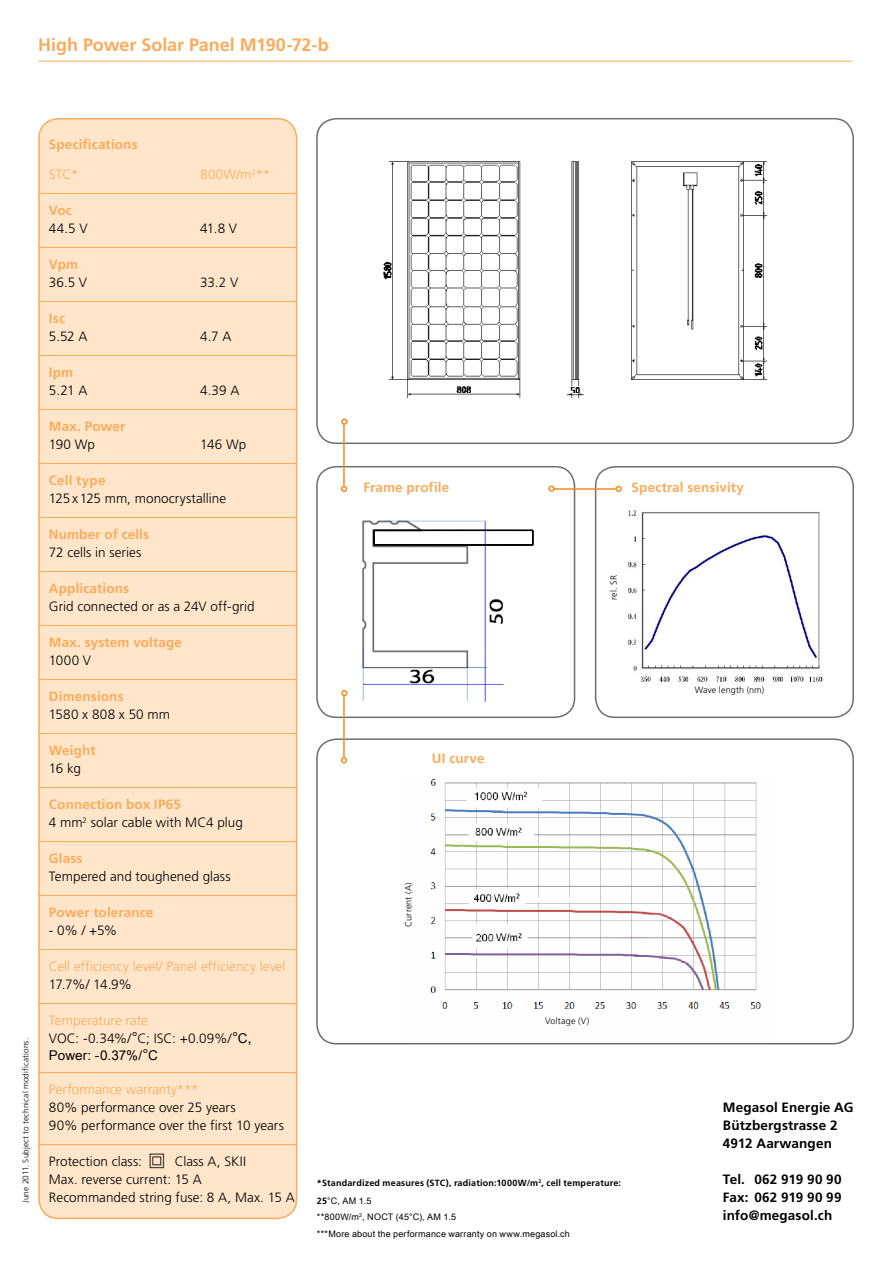
<style>
.page{position:relative;width:893px;height:1263px;background:#fff}
.page>*{position:absolute;margin:0;border:0;box-sizing:border-box;transform-origin:0 0}
.t1{font:700 18px "Frutiger LT Std";letter-spacing:-.005em;color:#faab5c}
.t2{font:300 13.5px/18px "Frutiger LT Std";letter-spacing:.005em;color:#000}
.t3{font:700 13.5px "Frutiger LT Std";letter-spacing:.01em;color:#faab5c}
.t4{font:700 13.5px/18px "Frutiger LT Std";letter-spacing:.01em;color:#000}
.t5{font:300 13.5px "Frutiger LT Std";letter-spacing:.005em;color:#faab5c}
.t6{font:13.5px "Arial Unicode MS";color:#000}
.t7{font:9px/16.5px "Arial Unicode MS";letter-spacing:.02em;color:#000}
.t8{font:700 9px "Frutiger LT Std";letter-spacing:.02em;color:#000}
.t9{font:300 9px "Frutiger LT Std";letter-spacing:.015em;color:#000}
.t10{font:300 8.25px "Frutiger LT Std";letter-spacing:.015em;color:#000}
.s1{font-weight:700;color:#faab5c}
.s2{color:#faab5c}
.s3{font-family:"Arial Unicode MS";font-weight:400;font-size:15px}
.s4{font-family:"Arial Unicode MS";font-weight:400}
.s5{font-size:15px}
.s6{font-family:"Frutiger LT Std";font-weight:700}
</style>
<div class="page">
<img style="left:628px;top:510px;width:195px;height:172px">
<div style="left:595px;top:466px;width:259px;height:252px;border:2px solid #6d6e71;border-radius:20px"></div>
<img style="left:430px;top:779px;width:331px;height:230px">
<div style="left:316px;top:738px;width:538px;height:306px;border:2px solid #6d6e71;border-radius:20px"></div>
<div style="left:39px;top:119px;width:258px;height:1099px;background:#ffe6ca;border-radius:20px"></div>
<div style="left:38px;top:118px;width:259px;height:1101px;border:2px solid #faab5c;border-radius:20px"></div>
<div style="left:316px;top:118px;width:538px;height:326px;border:2px solid #6d6e71;border-radius:20px"></div>
<hr style="left:38px;top:193px;width:259px;height:1px;background:#faab5c">
<hr style="left:38px;top:247px;width:259px;height:1px;background:#faab5c">
<hr style="left:38px;top:301px;width:259px;height:1px;background:#faab5c">
<hr style="left:38px;top:355px;width:259px;height:1px;background:#faab5c">
<hr style="left:38px;top:409px;width:259px;height:1px;background:#faab5c">
<hr style="left:38px;top:463px;width:259px;height:1px;background:#faab5c">
<hr style="left:38px;top:517px;width:259px;height:1px;background:#faab5c">
<hr style="left:38px;top:571px;width:259px;height:1px;background:#faab5c">
<hr style="left:38px;top:625px;width:259px;height:1px;background:#faab5c">
<hr style="left:38px;top:679px;width:259px;height:1px;background:#faab5c">
<hr style="left:38px;top:733px;width:259px;height:1px;background:#faab5c">
<hr style="left:38px;top:787px;width:259px;height:1px;background:#faab5c">
<hr style="left:38px;top:841px;width:259px;height:1px;background:#faab5c">
<hr style="left:38px;top:895px;width:259px;height:1px;background:#faab5c">
<hr style="left:38px;top:949px;width:259px;height:1px;background:#faab5c">
<hr style="left:38px;top:1003px;width:259px;height:1px;background:#faab5c">
<hr style="left:38px;top:1072px;width:259px;height:1px;background:#faab5c">
<hr style="left:38px;top:1144px;width:259px;height:1px;background:#faab5c">
<img style="left:149px;top:1153px;width:16px;height:16px">
<img style="left:362px;top:521px;width:142px;height:182px">
<div style="left:316px;top:466px;width:259px;height:252px;border:2px solid #6d6e71;border-radius:20px"></div>
<img style="left:383px;top:161px;width:385px;height:238px">
<svg style="left:373px;top:529px;width:161px;height:17px"></svg>
<div style="left:548px;top:485px;width:7px;height:7px;border:2px solid #f68b1f;border-radius:50%"></div>
<div style="left:615px;top:486px;width:7px;height:6px;border:2px solid #f68b1f;border-radius:50%"></div>
<hr style="left:553px;top:488px;width:63px;height:2px;background:#f68b1f">
<div style="left:341px;top:418px;width:6px;height:7px;border:2px solid #f68b1f;border-radius:50%"></div>
<svg style="left:341px;top:486px;width:6px;height:6px"></svg>
<hr style="left:343px;top:424px;width:2px;height:62px;background:#f68b1f">
<svg style="left:341px;top:690px;width:6px;height:6px"></svg>
<svg style="left:341px;top:757px;width:6px;height:6px"></svg>
<hr style="left:343px;top:695px;width:2px;height:62px;background:#f68b1f">
<hr style="left:38px;top:61px;width:814px;height:1px;background:#faab5c">
<h1 class="t1" style="left:38px;top:34px;width:292px">High Power Solar Panel M190-72-b</h1>
<p class="t10" style="left:21px;top:1203px;width:167px;rotate:-90deg">June 2011. Subject to technical modifications.</p>
<p class="t3" style="left:49px;top:137px;width:90px">Specifications</p>
<p class="t5" style="left:49px;top:167px;width:31px">STC*</p>
<p class="t5" style="left:200px;top:167px;width:72px">800W/m<sup>2</sup>**</p>
<p class="t3" style="left:49px;top:203px;width:25px">Voc</p>
<p class="t2" style="left:49px;top:220px;width:40px">44.5 V</p>
<p class="t2" style="left:200px;top:220px;width:38px">41.8 V</p>
<p class="t3" style="left:49px;top:257px;width:31px">Vpm</p>
<p class="t2" style="left:49px;top:274px;width:40px">36.5 V</p>
<p class="t2" style="left:200px;top:274px;width:40px">33.2 V</p>
<p class="t3" style="left:49px;top:311px;width:18px">Isc</p>
<p class="t2" style="left:49px;top:328px;width:40px">5.52 A</p>
<p class="t2" style="left:200px;top:328px;width:33px">4.7 A</p>
<p class="t3" style="left:49px;top:365px;width:26px">Ipm</p>
<p class="t2" style="left:49px;top:382px;width:40px">5.21 A</p>
<p class="t2" style="left:200px;top:382px;width:41px">4.39 A</p>
<p class="t3" style="left:49px;top:419px;width:78px">Max. Power</p>
<p class="t2" style="left:49px;top:436px;width:48px">190 Wp</p>
<p class="t2" style="left:200px;top:436px;width:48px">146 Wp</p>
<p class="t3" style="left:49px;top:473px;width:58px">Cell type</p>
<p class="t2" style="left:49px;top:490px;width:179px">125x125 mm, monocrystalline</p>
<p class="t3" style="left:49px;top:527px;width:102px">Number of cells</p>
<p class="t2" style="left:49px;top:544px;width:94px">72 cells in series</p>
<p class="t3" style="left:49px;top:581px;width:82px">Applications</p>
<p class="t2" style="left:49px;top:598px;width:207px">Grid connected or as a 24V off-grid</p>
<p class="t3" style="left:49px;top:635px;width:135px">Max. system voltage</p>
<p class="t2" style="left:49px;top:652px;width:44px">1000 V</p>
<p class="t3" style="left:49px;top:689px;width:76px">Dimensions</p>
<p class="t2" style="left:49px;top:706px;width:123px">1580 x 808 x 50 mm</p>
<p class="t3" style="left:49px;top:743px;width:48px">Weight</p>
<p class="t2" style="left:49px;top:760px;width:34px">16 kg</p>
<p class="t2" style="left:49px;top:796px;width:195px"><span class="s1">Connection box IP65<br></span>4 mm<sup>2</sup> solar cable with MC4 plug</p>
<p class="t3" style="left:49px;top:851px;width:35px">Glass</p>
<p class="t2" style="left:49px;top:868px;width:183px">Tempered and toughened glass</p>
<p class="t3" style="left:49px;top:905px;width:106px">Power tolerance</p>
<p class="t2" style="left:49px;top:922px;width:70px">- 0% / +5%</p>
<p class="t5" style="left:49px;top:959px;width:238px">Cell efficiency level/ Panel efficiency level</p>
<p class="t2" style="left:49px;top:976px;width:85px">17.7%/ 14.9%</p>
<p class="t2" style="left:49px;top:1012px;width:204px"><span class="s2">Temperature rate<br></span>VOC: -0.34%/<span class="s3">°</span>C; ISC: +0.09%/<span class="s3">°</span><span class="s4">C</span><span class="s3">,</span></p>
<p class="t6" style="left:49px;top:1045px;width:111px">Power: -0.37%/<span class="s5">°</span>C</p>
<p class="t5" style="left:49px;top:1082px;width:151px">Performance warranty***</p>
<p class="t2" style="left:49px;top:1099px;width:237px">80% performance over 25 years<br>90% performance over the first 10 years</p>
<p class="t2" style="left:49px;top:1153px;width:94px">Protection class:</p>
<p class="t2" style="left:49px;top:1153px;width:247px;text-indent:126px">Class A, SKII<br>Max. reverse current: 15 A<br>Recommanded string fuse: 8 A, Max. 15 A</p>
<p class="t3" style="left:364px;top:480px;width:87px">Frame profile</p>
<p class="t3" style="left:432px;top:750px;width:54px">UI curve</p>
<p class="t3" style="left:632px;top:480px;width:114px">Spectral sensivity</p>
<p class="t9" style="left:609px;top:600px;width:26px;rotate:-90deg">rel. SR</p>
<p class="t9" style="left:695px;top:685px;width:71px">Wave length (nm)</p>
<p class="t9" style="left:403px;top:927px;width:45px;rotate:-90deg">Current (A)</p>
<p class="t9" style="left:545px;top:1016px;width:46px">Voltage (V)</p>
<p class="t8" style="left:317px;top:1177px;width:306px">*Standardized measures (STC), radiation:1000W/m<sup>2</sup>, cell temperature:</p>
<p class="t7" style="left:317px;top:1192px;width:254px"><span class="s6">25</span>°C, AM 1.5<br>**800W/m<sup>2</sup>, NOCT (45°C), AM 1.5<br>***More about the performance warranty on www.megasol.ch</p>
<p class="t4" style="left:723px;top:1099px;width:132px">Megasol Energie AG<br>Bützbergstrasse 2<br>4912 Aarwangen</p>
<p class="t4" style="left:723px;top:1171px;width:120px;text-align:justify">Tel. 062 919 90 90<br>Fax: 062 919 90 99 info@megasol.ch</p>
</div>
